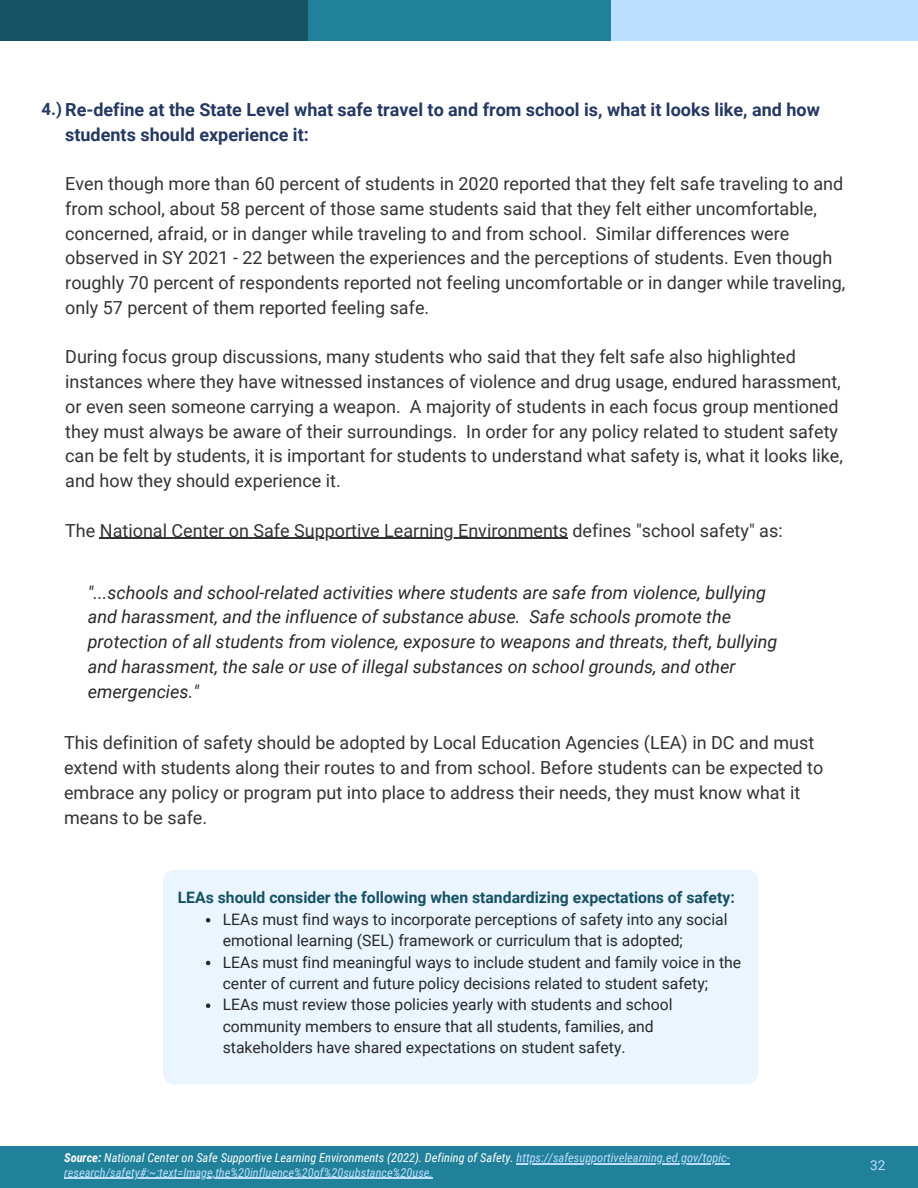
<style>
.page{position:relative;width:918px;height:1188px;background:#fff}
.page>*{position:absolute;margin:0;border:0;box-sizing:border-box;transform-origin:0 0}
.t1{font:18px/24.8px "Roboto";color:#333}
.t2{font:italic 18px/24.8px "Roboto";color:#282828}
.t3{font:700 18px/24.8px "Roboto";color:#253861}
.t4{font:15.75px/21.3px "Roboto";color:#282828}
.t5{font:700 15.75px "Roboto";color:#155263}
.t6{font:13.5px "Roboto";color:#bddfff}
.t7{font:italic 12.3px/14.7px "Roboto Condensed";color:#bddfff}
.s1{font-size:16.8px}
.s2{font-weight:700;color:#fff}
.s3{color:#fff}
</style>
<div class="page">
<hr style="left:100px;top:538px;width:468px;height:1px;background:#333">
<div style="left:0;top:0;width:309px;height:40px;background:#155263"></div>
<div style="left:308px;top:0;width:303px;height:40px;background:#21819b"></div>
<div style="left:611px;top:0;width:307px;height:40px;background:#bddfff"></div>
<div style="left:0;top:1146px;width:918px;height:42px;background:#21819b"></div>
<hr style="left:517px;top:1163px;width:213px;height:1px;background:#bddfff">
<hr style="left:64px;top:1178px;width:369px;height:1px;background:#bddfff">
<div style="left:163px;top:870px;width:595px;height:214px;background:#eaf5ff"></div>
<svg style="left:206px;top:918px;width:4px;height:4px"></svg>
<svg style="left:206px;top:961px;width:4px;height:4px"></svg>
<svg style="left:206px;top:1004px;width:4px;height:4px"></svg>
<p class="t3" style="left:65px;top:96px;width:756px;text-indent:-24px"><span class="s1">4.)</span> Re-define at the State Level what safe travel to and from school is, what it looks like, and how students should experience it:</p>
<p class="t1" style="left:65px;top:171px;width:782px">Even though more than 60 percent of students in 2020 reported that they felt safe traveling to and from school, about 58 percent of those same students said that they felt either uncomfortable, concerned, afraid, or in danger while traveling to and from school. Similar differences were observed in SY 2021 - 22 between the experiences and the perceptions of students. Even though roughly 70 percent of respondents reported not feeling uncomfortable or in danger while traveling, only 57 percent of them reported feeling safe.</p>
<p class="t1" style="left:65px;top:344px;width:779px">During focus group discussions, many students who said that they felt safe also highlighted instances where they have witnessed instances of violence and drug usage, endured harassment, or even seen someone carrying a weapon. A majority of students in each focus group mentioned they must always be aware of their surroundings. In order for any policy related to student safety can be felt by students, it is important for students to understand what safety is, what it looks like, and how they should experience it.</p>
<p class="t1" style="left:65px;top:517px;width:719px">The National Center on Safe Supportive Learning Environments defines "school safety" as:</p>
<p class="t2" style="left:88px;top:579px;width:691px">"...schools and school-related activities where students are safe from violence, bullying and harassment, and the influence of substance abuse. Safe schools promote the protection of all students from violence, exposure to weapons and threats, theft, bullying and harassment, the sale or use of illegal substances on school grounds, and other emergencies."</p>
<p class="t1" style="left:64px;top:730px;width:761px">This definition of safety should be adopted by Local Education Agencies (LEA) in DC and must extend with students along their routes to and from school. Before students can be expected to embrace any policy or program put into place to address their needs, they must know what it means to be safe.</p>
<p class="t5" style="left:178px;top:887px;width:559px">LEAs should consider the following when standardizing expectations of safety:</p>
<p class="t4" style="left:223px;top:908px;width:520px">LEAs must find ways to incorporate perceptions of safety into any social emotional learning (SEL) framework or curriculum that is adopted;<br>LEAs must find meaningful ways to include student and family voice in the center of current and future policy decisions related to student safety; LEAs must review those policies yearly with students and school community members to ensure that all students, families, and stakeholders have shared expectations on student safety.</p>
<p class="t7" style="left:64px;top:1150px;width:667px"><span class="s2">Source:</span> <span class="s3">National Center on Safe Supportive Learning Environments (2022). Defining of Safety.</span> https://safesupportivelearning.ed.gov/topic&shy;research/safety#:~:text=Image,the%20influence%20of%20substance%20use.</p>
<p class="t6" style="left:870px;top:1156px;width:17px">32</p>
</div>
